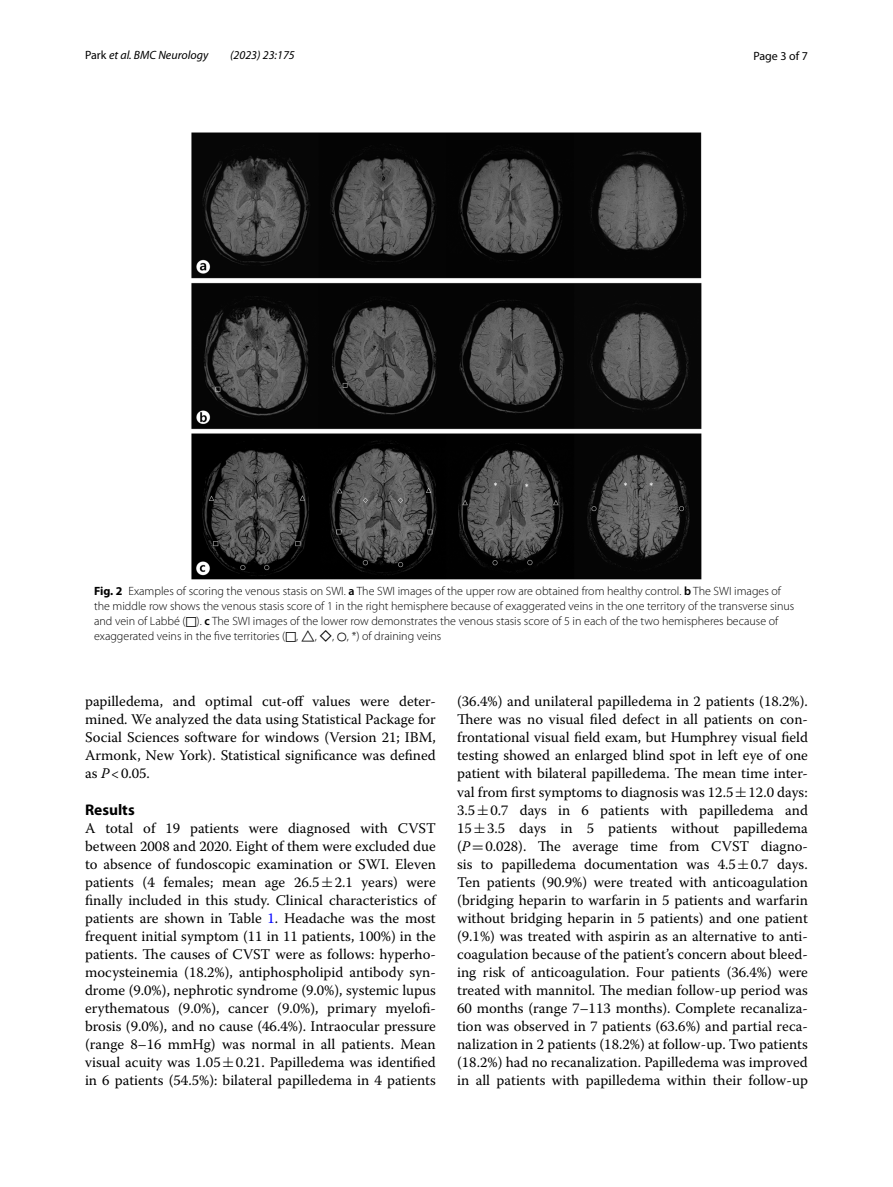
<style>
.page{position:relative;width:893px;height:1187px;background:#fff}
.page>*{position:absolute;margin:0;border:0;box-sizing:border-box;transform-origin:0 0}
.t1{font:700 15.45px "Myriad Pro";color:#000}
.t2{font:14.7px/18px "Warnock Pro";color:#000;text-align:justify}
.t3{font:300 12px/15px "Myriad Pro";color:#000}
.t4{font:italic 12px "Myriad Pro";color:#000}
.t5{font:12px "Myriad Pro";color:#000}
.s1{font-style:normal}
.s2{font-weight:700}
.s3{font-weight:600}
.s4{font-family:"STIX Math";font-weight:400}
.s5{font-family:"Code 2000";font-weight:400}
.s6{font-style:italic}
.s7{font-family:"MTSY"}
.s8{color:#00f}
</style>
<div class="page">
<img style="left:191px;top:133px;width:511px;height:447px">
<p class="t4" style="left:85px;top:48px;width:125px"><span class="s1">Park</span> et al. BMC Neurology</p>
<p class="t4" style="left:230px;top:48px;width:66px">(2023) 23:175</p>
<p class="t5" style="left:753px;top:48px;width:56px">Page 3 of 7</p>
<p class="t3" style="left:94px;top:583px;width:702px"><span class="s2">Fig. 2</span> Examples of scoring the venous stasis on SWI. <span class="s3">a</span> The SWI images of the upper row are obtained from healthy control. <span class="s3">b</span> The SWI images of the middle row shows the venous stasis score of 1 in the right hemisphere because of exaggerated veins in the one territory of the transverse sinus and vein of Labbé (<span class="s4">□</span>). <span class="s3">c</span> The SWI images of the lower row demonstrates the venous stasis score of 5 in each of the two hemispheres because of exaggerated veins in the five territories (<span class="s4">□</span>, <span class="s4">△</span>, <span class="s5">◇</span>, <span class="s4">○</span>, *) of draining veins</p>
<p class="t2" style="left:85px;top:692px;width:352px">papilledema, and optimal cut-off values were deter&shy;mined. We analyzed the data using Statistical Package for Social Sciences software for windows (Version 21; IBM, Armonk, New York). Statistical significance was defined as <span class="s6">P</span>&lt;0.05.</p>
<p class="t1" style="left:85px;top:799px;width:51px">Results</p>
<p class="t2" style="left:85px;top:818px;width:352px">A total of 19 patients were diagnosed with CVST between 2008 and 2020. Eight of them were excluded due to absence of fundoscopic examination or SWI. Eleven patients (4 females; mean age 26.5<span class="s7">±</span>2.1 years) were finally included in this study. Clinical characteristics of patients are shown in Table <span class="s8">1</span>. Headache was the most frequent initial symptom (11 in 11 patients, 100%) in the patients. The causes of CVST were as follows: hyperho&shy;mocysteinemia (18.2%), antiphospholipid antibody syn&shy;drome (9.0%), nephrotic syndrome (9.0%), systemic lupus erythematous (9.0%), cancer (9.0%), primary myelofi&shy;brosis (9.0%), and no cause (46.4%). Intraocular pressure (range 8–16 mmHg) was normal in all patients. Mean visual acuity was 1.05<span class="s7">±</span>0.21. Papilledema was identified in 6 patients (54.5%): bilateral papilledema in 4 patients</p>
<p class="t2" style="left:457px;top:692px;width:352px">(36.4%) and unilateral papilledema in 2 patients (18.2%).<br>There was no visual filed defect in all patients on con&shy;frontational visual field exam, but Humphrey visual field testing showed an enlarged blind spot in left eye of one patient with bilateral papilledema. The mean time inter&shy;val from first symptoms to diagnosis was 12.5<span class="s7">±</span>12.0 days:<br>3.5<span class="s7">±</span>0.7 days in 6 patients with papilledema and 15<span class="s7">±</span>3.5 days in 5 patients without papilledema (<span class="s6">P</span><span class="s7">=</span>0.028). The average time from CVST diagno&shy;sis to papilledema documentation was 4.5<span class="s7">±</span>0.7 days.<br>Ten patients (90.9%) were treated with anticoagulation (bridging heparin to warfarin in 5 patients and warfarin without bridging heparin in 5 patients) and one patient (9.1%) was treated with aspirin as an alternative to anti&shy;coagulation because of the patient’s concern about bleed&shy;ing risk of anticoagulation. Four patients (36.4%) were treated with mannitol. The median follow-up period was 60 months (range 7–113 months). Complete recanaliza&shy;tion was observed in 7 patients (63.6%) and partial reca&shy;nalization in 2 patients (18.2%) at follow-up. Two patients (18.2%) had no recanalization. Papilledema was improved in all patients with papilledema within their follow-up</p>
</div>
